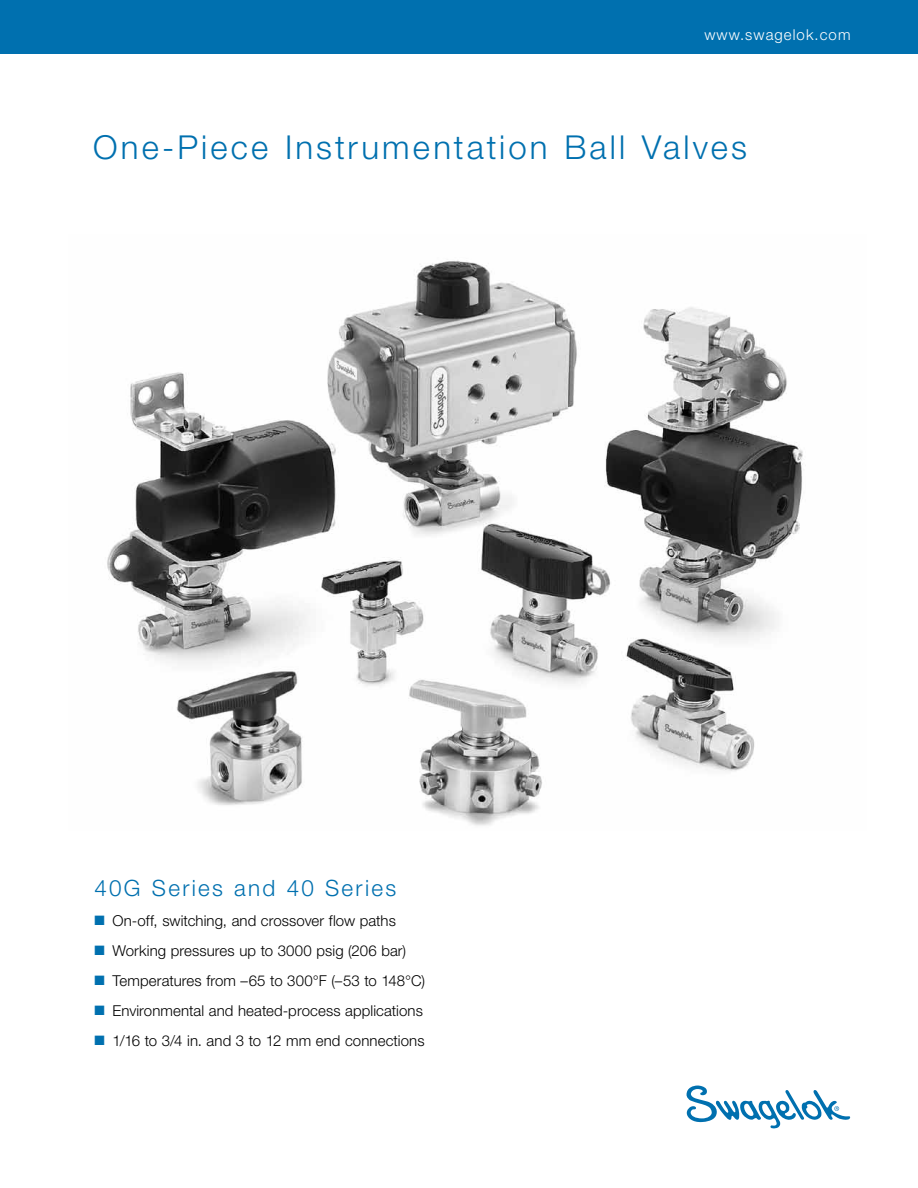
<style>
.page{position:relative;width:918px;height:1188px;background:#fff}
.page>*{position:absolute;margin:0;border:0;box-sizing:border-box;transform-origin:0 0}
.t1{font:300 33px "Helvetica Neue LT Std";letter-spacing:.095em;color:#0070af}
.t2{font:300 22.5px "Helvetica Neue LT Std";letter-spacing:.1em;color:#0070af}
.t3{font:300 15px "Helvetica Neue LT Std";letter-spacing:.005em;color:#000}
.t4{font:300 15px "Helvetica Neue LT Std";letter-spacing:.07em;color:#fff}
.s1{color:#0070af}
</style>
<div class="page">
<svg style="left:687px;top:1086px;width:163px;height:42px"></svg>
<div style="left:0;top:0;width:918px;height:54px;background:#0070af"></div>
<img style="left:107px;top:260px;width:696px;height:566px">
<p class="t4" style="left:704px;top:26px;width:148px">www.swagelok.com</p>
<h1 class="t1" style="left:93px;top:127px;width:656px">One-Piece Instrumentation Ball Valves</h1>
<h2 class="t2" style="left:94px;top:874px;width:303px">40G Series and 40 Series</h2>
<p class="t3" style="left:94px;top:911px;width:303px"><span class="s1">■</span> On-off, switching, and crossover flow paths</p>
<p class="t3" style="left:94px;top:941px;width:313px"><span class="s1">■</span> Working pressures up to 3000 psig (206 bar)</p>
<p class="t3" style="left:94px;top:971px;width:332px"><span class="s1">■</span> Temperatures from –65 to 300°F (–53 to 148°C)</p>
<p class="t3" style="left:94px;top:1001px;width:330px"><span class="s1">■</span> Environmental and heated-process applications</p>
<p class="t3" style="left:94px;top:1031px;width:332px"><span class="s1">■</span> 1/16 to 3/4 in. and 3 to 12 mm end connections</p>
</div>
